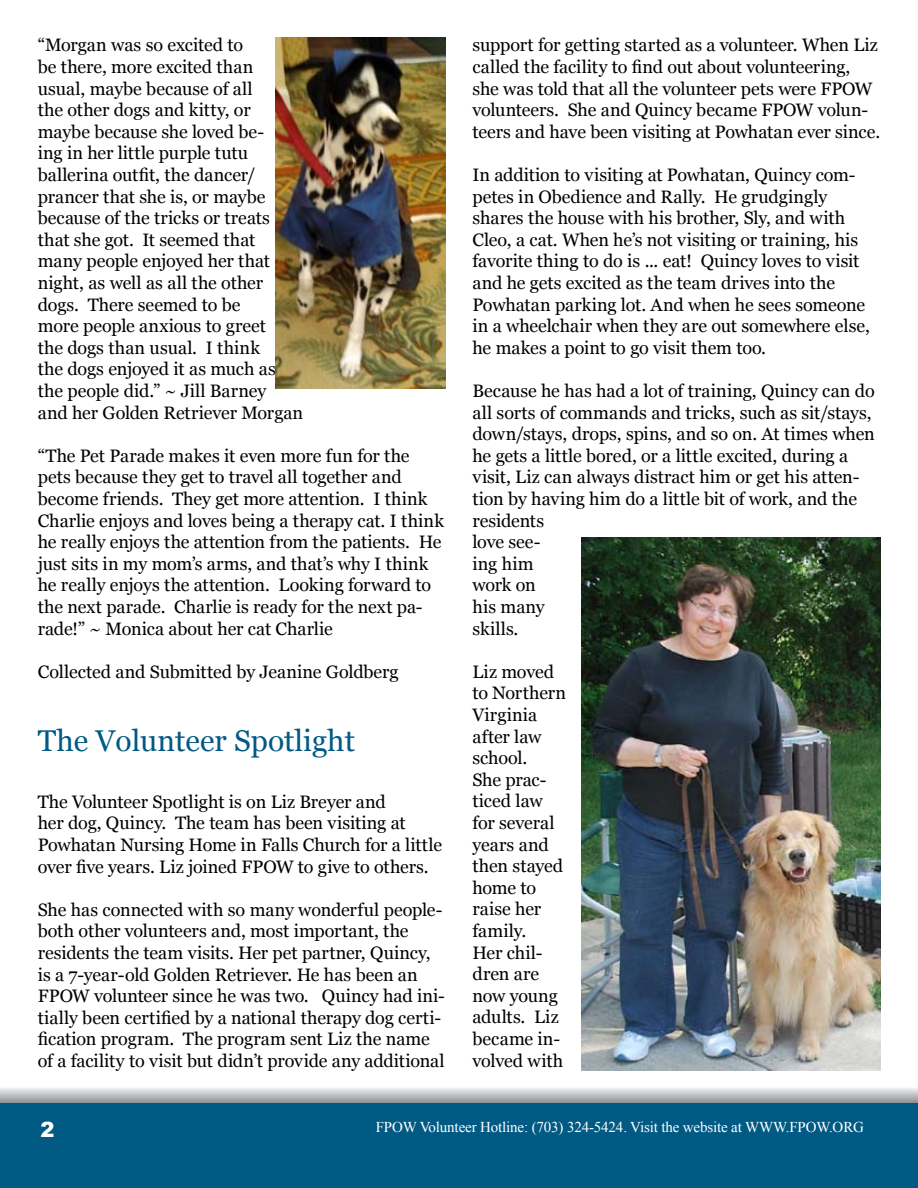
<style>
.page{position:relative;width:918px;height:1188px;background:#fff}
.page>*{position:absolute;margin:0;border:0;box-sizing:border-box;transform-origin:0 0}
.t1{font:30px "Georgia";color:#005a84}
.t2{font:18px/21.6px "Georgia";letter-spacing:-.005em;color:#000}
.t3{font:15px "Times New Roman";letter-spacing:-.01em;color:#fff}
</style>
<div class="page">
<svg style="left:0;top:1088px;width:917px;height:15px;background:#bdbfc1"></svg>
<div style="left:0;top:1103px;width:918px;height:85px;background:#005a84"></div>
<hr style="left:917px;top:1099px;width:1px;height:89px;background:#005a84">
<img style="left:276px;top:38px;width:170px;height:350px">
<img style="left:582px;top:537px;width:299px;height:534px">
<p class="t2" style="left:38px;top:35px;width:267px">“Morgan was so excited to<br>be there, more excited than usual, maybe because of all<br>the other dogs and kitty, or maybe because she loved be-<br>ing in her little purple tutu ballerina outfit, the dancer/ prancer that she is, or maybe because of the tricks or treats that she got. It seemed that many people enjoyed her that night, as well as all the other dogs. There seemed to be<br>more people anxious to greet<br>the dogs than usual. I think<br>the dogs enjoyed it as much as the people did.” ~ Jill Barney<br>and her Golden Retriever Morgan</p>
<p class="t2" style="left:38px;top:445px;width:408px">“The Pet Parade makes it even more fun for the pets because they get to travel all together and become friends. They get more attention. I think Charlie enjoys and loves being a therapy cat. I think he really enjoys the attention from the patients. He just sits in my mom’s arms, and that’s why I think he really enjoys the attention. Looking forward to the next parade. Charlie is ready for the next pa&shy;rade!” ~ Monica about her cat Charlie</p>
<p class="t2" style="left:38px;top:661px;width:362px">Collected and Submitted by Jeanine Goldberg</p>
<h1 class="t1" style="left:38px;top:723px;width:319px">The Volunteer Spotlight</h1>
<p class="t2" style="left:38px;top:791px;width:406px">The Volunteer Spotlight is on Liz Breyer and<br>her dog, Quincy. The team has been visiting at Powhatan Nursing Home in Falls Church for a little over five years. Liz joined FPOW to give to others.</p>
<p class="t2" style="left:38px;top:899px;width:409px">She has connected with so many wonderful people&shy;both other volunteers and, most important, the residents the team visits. Her pet partner, Quincy, is a 7-year-old Golden Retriever. He has been an FPOW volunteer since he was two. Quincy had ini&shy;tially been certified by a national therapy dog certi&shy;fication program. The program sent Liz the name of a facility to visit but didn’t provide any additional</p>
<p class="t2" style="left:472px;top:35px;width:409px">support for getting started as a volunteer. When Liz called the facility to find out about volunteering, she was told that all the volunteer pets were FPOW volunteers. She and Quincy became FPOW volun&shy;teers and have been visiting at Powhatan ever since.</p>
<p class="t2" style="left:472px;top:164px;width:399px">In addition to visiting at Powhatan, Quincy com&shy;petes in Obedience and Rally. He grudgingly shares the house with his brother, Sly, and with Cleo, a cat. When he’s not visiting or training, his favorite thing to do is ... eat! Quincy loves to visit and he gets excited as the team drives into the Powhatan parking lot. And when he sees someone in a wheelchair when they are out somewhere else, he makes a point to go visit them too.</p>
<p class="t2" style="left:472px;top:380px;width:404px">Because he has had a lot of training, Quincy can do all sorts of commands and tricks, such as sit/stays, down/stays, drops, spins, and so on. At times when he gets a little bored, or a little excited, during a visit, Liz can always distract him or get his atten&shy;tion by having him do a little bit of work, and the residents<br>love see-<br>ing him<br>work on<br>his many<br>skills.</p>
<p class="t2" style="left:472px;top:661px;width:95px">Liz moved to Northern<br>Virginia after law school.<br>She prac&shy;ticed law for several years and then stayed home to raise her family.<br>Her chil&shy;dren are now young adults. Liz became in&shy;volved with</p>
<p class="t3" style="left:376px;top:1117px;width:490px">FPOW Volunteer Hotline: (703) 324-5424. Visit the website at WWW.FPOW.ORG</p>
</div>
